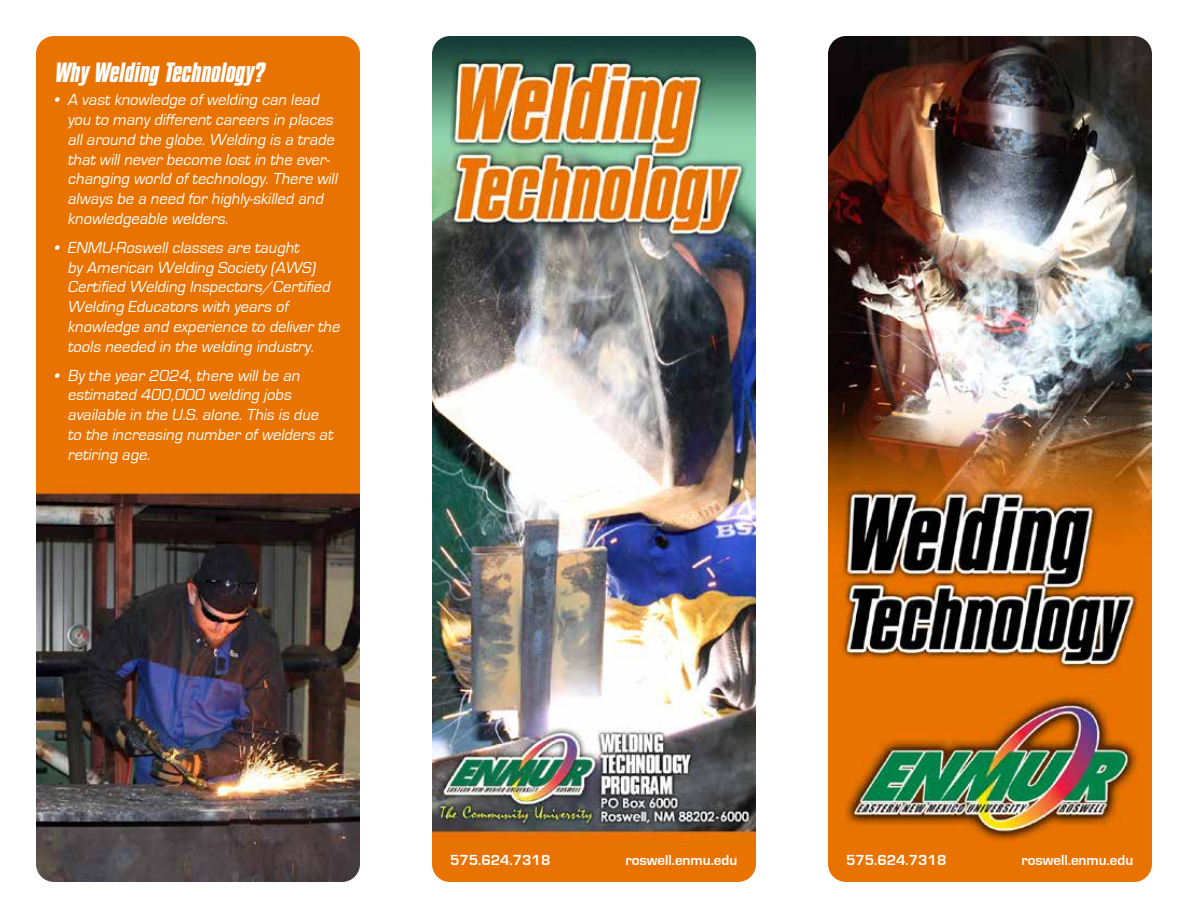
<style>
.page{position:relative;width:1188px;height:918px;background:#fff}
.page>*{position:absolute;margin:0;border:0;box-sizing:border-box;transform-origin:0 0}
.t1{font:italic 700 24px "Compacta BT";color:#fff}
.t2{font:italic 16.5px/19.8px "Eurostile";color:#fff}
.t3{font:700 15px "Eurostile";color:#fff}
</style>
<div class="page">
<img style="left:432px;top:36px;width:324px;height:846px">
<img style="left:828px;top:36px;width:324px;height:846px">
<img style="left:36px;top:36px;width:324px;height:846px">
<h1 class="t1" style="left:54px;top:58px;width:217px">Why WeldingTechnology?</h1>
<p class="t2" style="left:68px;top:90px;width:274px;text-indent:-14px">• A vastknowledge ofwelding can lead you to many differentcareers in places allaround the globe.Welding is a trade thatwillnever become lostin the ever&shy;changing world oftechnology.There will always be a need for highly-skilled and knowledgeable welders.</p>
<p class="t2" style="left:68px;top:238px;width:277px;text-indent:-14px">• ENMU-Roswellclasses are taught<br>by American Welding Society (AWS)<br>Certified Welding Inspectors/Certified Welding Educators with years of knowledge and experience to deliver the tools needed in the welding industry.</p>
<p class="t2" style="left:68px;top:366px;width:270px;text-indent:-14px">• By the year 2024,there willbe an estimated 400,000 welding jobs available in the U.S.alone.This is due to the increasing number ofwelders at retiring age.</p>
<p class="t3" style="left:450px;top:852px;width:102px">575.624.7318</p>
<p class="t3" style="left:625px;top:852px;width:113px">roswell.enmu.edu</p>
<p class="t3" style="left:846px;top:852px;width:102px">575.624.7318</p>
<p class="t3" style="left:1021px;top:852px;width:113px">roswell.enmu.edu</p>
</div>
